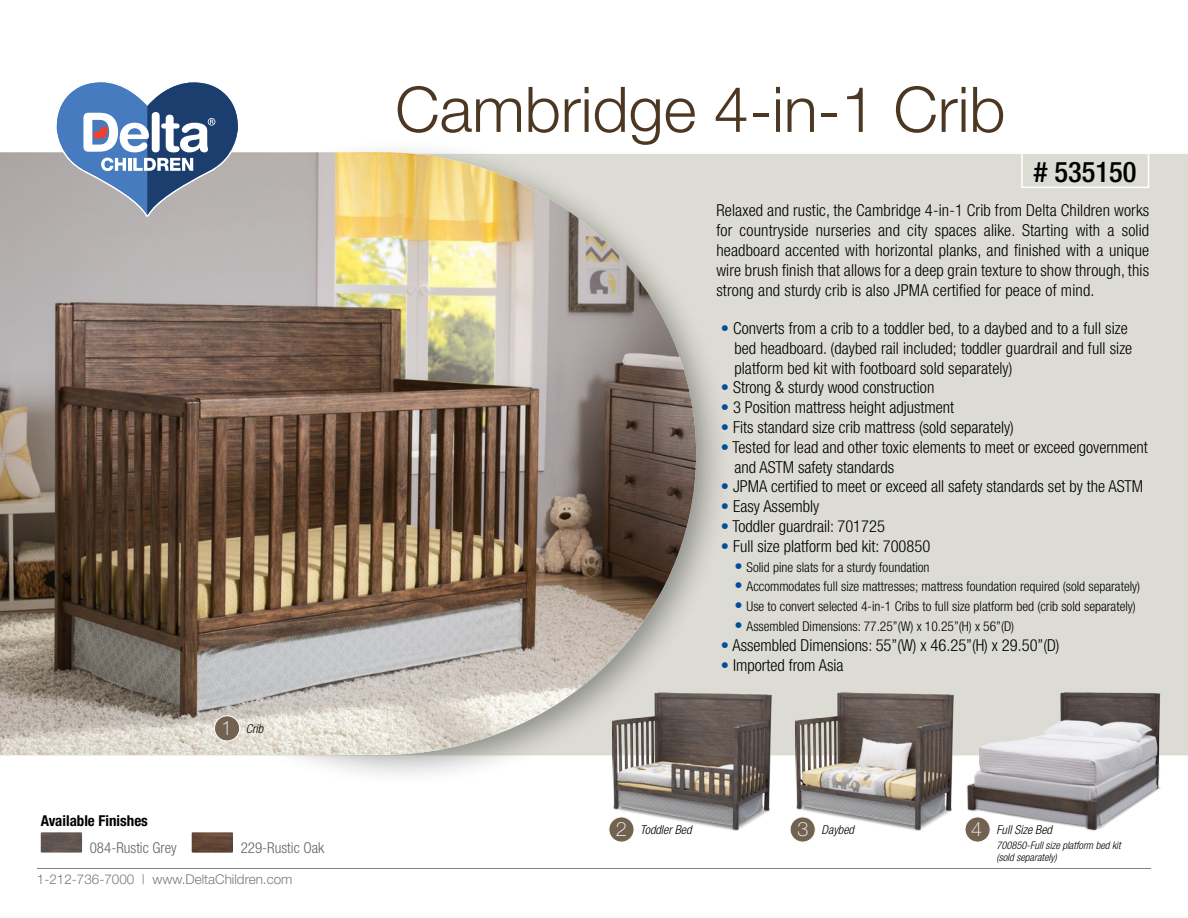
<style>
.page{position:relative;width:1188px;height:918px;background:#fff}
.page>*{position:absolute;margin:0;border:0;box-sizing:border-box;transform-origin:0 0}
.t1{font:300 63px "Helvetica Neue";color:#4b3722}
.t2{font:500 condensed 28.5px "Helvetica Neue";color:#000}
.t3{font:300 condensed 16.5px/19.8px "Helvetica Neue";color:#000}
.t4{font:300 condensed 15px "Helvetica Neue";color:#636466}
.t5{font:700 condensed 15px "Helvetica Neue";color:#000}
.t6{font:300 condensed 13.5px "Helvetica Neue";color:#000}
.t7{font:300 13.5px "Helvetica Neue";color:#797a7d}
.t8{font:italic 300 condensed 12.3px "Helvetica Neue";color:#000}
.t9{font:italic 300 condensed 10.5px/12.6px "Helvetica Neue";color:#000}
.s1{font-weight:100;font-style:normal;font-stretch:normal;font-size:19.8px;color:#fff}
.s2{color:#005099}
.s3{font-size:16.5px;color:#005099}
</style>
<div class="page">
<div style="left:0;top:154px;width:1188px;height:602px;background:#dcdcd4"></div>
<div style="left:75px;top:138px;width:657px;height:649px;background:#000;opacity:.38"></div>
<img style="left:0;top:152px;width:696px;height:603px">
<hr style="left:37px;top:868px;width:1114px;height:1px;background:#808285">
<div style="left:1021px;top:152px;width:128px;height:36px;border:2px solid #fff"></div>
<div style="left:214px;top:715px;width:26px;height:26px;background:#746251;border:1px solid #fff;border-radius:50%"></div>
<img style="left:967px;top:693px;width:195px;height:138px">
<img style="left:795px;top:693px;width:159px;height:138px">
<img style="left:613px;top:693px;width:158px;height:138px">
<div style="left:790px;top:817px;width:26px;height:25px;background:#746251;border:1px solid #fff;border-radius:50%"></div>
<div style="left:609px;top:817px;width:25px;height:25px;background:#746251;border:1px solid #fff;border-radius:50%"></div>
<img style="left:41px;top:832px;width:41px;height:21px">
<img style="left:192px;top:832px;width:41px;height:21px">
<div style="left:965px;top:817px;width:25px;height:25px;background:#746251;border:1px solid #fff;border-radius:50%"></div>
<svg style="left:54px;top:81px;width:188px;height:137px"></svg>
<p class="t5" style="left:41px;top:811px;width:109px">Available Finishes</p>
<p class="t8" style="left:221px;top:722px;width:44px"><span class="s1">1</span> Crib</p>
<p class="t4" style="left:90px;top:839px;width:88px">084-Rustic Grey</p>
<p class="t4" style="left:241px;top:839px;width:85px">229-Rustic Oak</p>
<p class="t7" style="left:37px;top:871px;width:257px">1-212-736-7000 | www.DeltaChildren.com</p>
<h1 class="t1" style="left:395px;top:71px;width:612px">Cambridge 4-in-1 Crib</h1>
<h2 class="t2" style="left:1034px;top:155px;width:104px"># 535150</h2>
<p class="t3" style="left:716px;top:201px;width:434px;text-align:justify">Relaxed and rustic, the Cambridge 4-in-1 Crib from Delta Children works for countryside nurseries and city spaces alike. Starting with a solid headboard accented with horizontal planks, and finished with a unique wire brush finish that allows for a deep grain texture to show through, this strong and sturdy crib is also JPMA certified for peace of mind.</p>
<p class="t3" style="left:734px;top:318px;width:399px;text-indent:-13px"><span class="s2">•</span> Converts from a crib to a toddler bed, to a daybed and to a full size bed headboard. (daybed rail included; toddler guardrail and full size platform bed kit with footboard sold separately)</p>
<p class="t3" style="left:721px;top:378px;width:215px"><span class="s2">•</span> Strong &amp; sturdy wood construction</p>
<p class="t3" style="left:721px;top:397px;width:235px"><span class="s2">•</span> 3 Position mattress height adjustment</p>
<p class="t3" style="left:721px;top:417px;width:295px"><span class="s2">•</span> Fits standard size crib mattress (sold separately)</p>
<p class="t3" style="left:734px;top:437px;width:415px;text-indent:-13px"><span class="s2">•</span> Tested for lead and other toxic elements to meet or exceed government and ASTM safety standards</p>
<p class="t3" style="left:721px;top:477px;width:424px"><span class="s2">•</span> JPMA certified to meet or exceed all safety standards set by the ASTM</p>
<p class="t3" style="left:721px;top:496px;width:100px"><span class="s2">•</span> Easy Assembly</p>
<p class="t3" style="left:721px;top:516px;width:166px"><span class="s2">•</span> Toddler guardrail: 701725</p>
<p class="t3" style="left:721px;top:536px;width:211px"><span class="s2">•</span> Full size platform bed kit: 700850</p>
<p class="t6" style="left:734px;top:559px;width:197px"><span class="s3">•</span> Solid pine slats for a sturdy foundation</p>
<p class="t6" style="left:734px;top:579px;width:407px"><span class="s3">•</span> Accommodates full size mattresses; mattress foundation required (sold separately)</p>
<p class="t6" style="left:734px;top:599px;width:403px"><span class="s3">•</span> Use to convert selected 4-in-1 Cribs to full size platform bed (crib sold separately)</p>
<p class="t6" style="left:734px;top:618px;width:281px"><span class="s3">•</span> Assembled Dimensions: 77.25”(W) x 10.25”(H) x 56”(D)</p>
<p class="t3" style="left:721px;top:635px;width:340px"><span class="s2">•</span> Assembled Dimensions: 55”(W) x 46.25”(H) x 29.50”(D)</p>
<p class="t3" style="left:721px;top:655px;width:124px"><span class="s2">•</span> Imported from Asia</p>
<p class="t8" style="left:616px;top:823px;width:77px"><span class="s1">2</span> Toddler Bed</p>
<p class="t8" style="left:798px;top:823px;width:58px"><span class="s1">3</span> Daybed</p>
<p class="t8" style="left:971px;top:823px;width:82px"><span class="s1">4</span> Full Size Bed</p>
<p class="t9" style="left:996px;top:838px;width:126px">700850-Full size platform bed kit (sold separately)</p>
</div>
